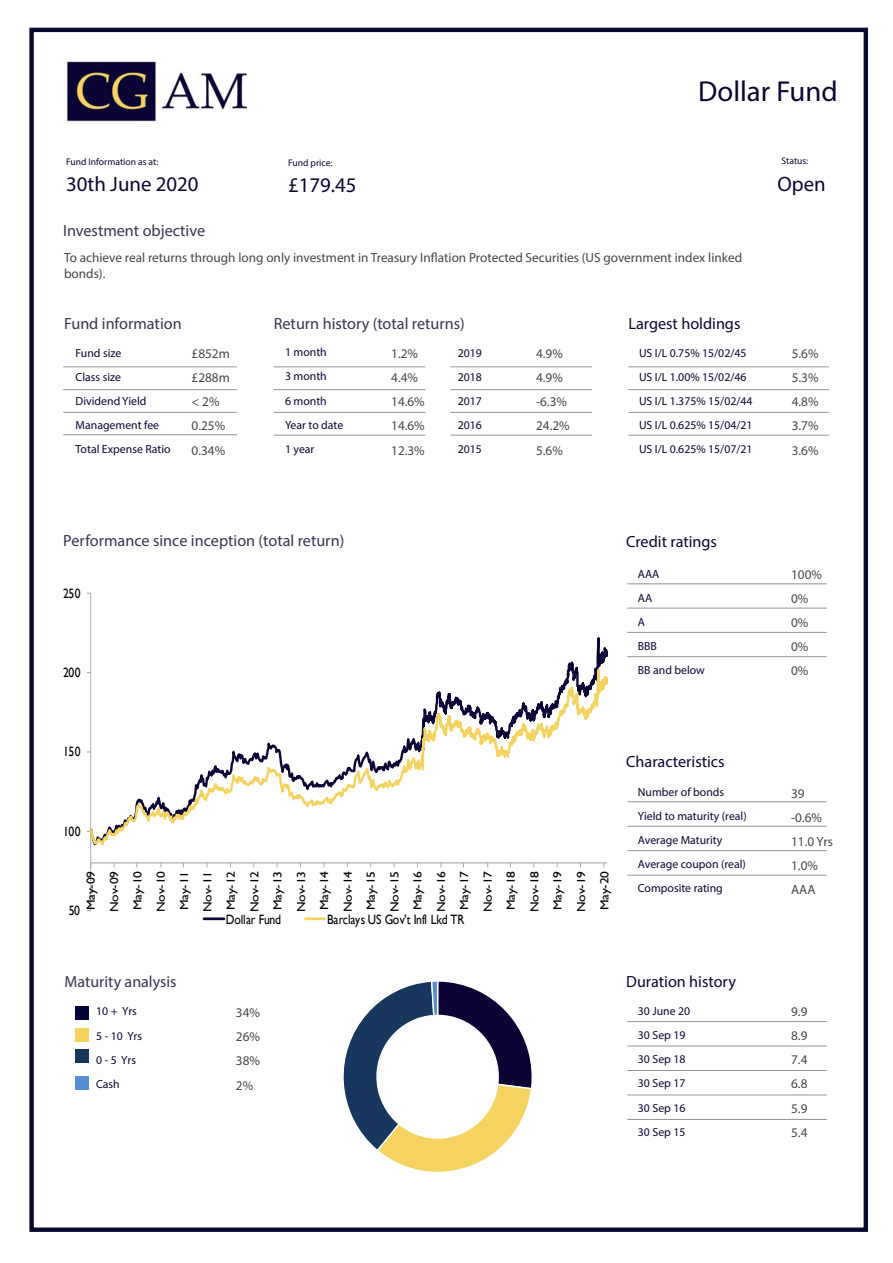
<style>
.page{position:relative;width:893px;height:1263px;background:#fff}
.page>*{position:absolute;margin:0;border:0;box-sizing:border-box;transform-origin:0 0}
.t1{font:28.95px "Myriad Pro";color:#090732}
.t2{font:20.85px "Myriad Pro";color:#090732}
.t3{font:16.2px "Myriad Pro";color:#383452}
.t4{font:16.2px "Myriad Pro";color:#090732}
.t5{font:16.05px "Myriad Pro";color:#383452}
.t6{font:13.5px "Gill Sans";letter-spacing:-.02em;color:#000;scale:.86 1}
.t7{font:13.2px/24.2px "Myriad Pro";color:#454647}
.t8{font:11.85px/24.2px "Myriad Pro";color:#090732}
.t9{font:11.85px/24.2px "Myriad Pro";color:#080731}
.t10{font:11.7px/23.4px "Gill Sans";letter-spacing:-.035em;color:#000;text-align:justify;scale:1.16 1}
.t11{font:9.6px "Myriad Pro";color:#090732}
</style>
<div class="page">
<div style="left:29px;top:28px;width:839px;height:1204px;border:4px solid #070a30"></div>
<div style="left:75px;top:1006px;width:14px;height:14px;background:#000335"></div>
<div style="left:75px;top:1027px;width:14px;height:14px;background:#f5d360"></div>
<div style="left:75px;top:1049px;width:14px;height:14px;background:#17375e"></div>
<div style="left:75px;top:1076px;width:14px;height:14px;background:#558ed5"></div>
<hr style="left:63px;top:367px;width:174px;height:1px;background:#939598">
<hr style="left:63px;top:389px;width:174px;height:1px;background:#939598">
<hr style="left:63px;top:412px;width:174px;height:1px;background:#939598">
<hr style="left:274px;top:367px;width:151px;height:1px;background:#939598">
<hr style="left:274px;top:389px;width:151px;height:1px;background:#939598">
<hr style="left:274px;top:412px;width:151px;height:1px;background:#939598">
<hr style="left:274px;top:435px;width:151px;height:1px;background:#939598">
<hr style="left:628px;top:367px;width:201px;height:1px;background:#939598">
<hr style="left:628px;top:389px;width:201px;height:1px;background:#939598">
<hr style="left:628px;top:412px;width:201px;height:1px;background:#939598">
<hr style="left:628px;top:435px;width:201px;height:1px;background:#939598">
<hr style="left:627px;top:584px;width:200px;height:1px;background:#939598">
<hr style="left:627px;top:608px;width:200px;height:1px;background:#939598">
<hr style="left:627px;top:632px;width:200px;height:1px;background:#939598">
<hr style="left:627px;top:656px;width:200px;height:1px;background:#939598">
<hr style="left:627px;top:801px;width:200px;height:1px;background:#939598">
<hr style="left:627px;top:826px;width:200px;height:1px;background:#939598">
<hr style="left:627px;top:850px;width:200px;height:1px;background:#939598">
<hr style="left:627px;top:875px;width:200px;height:1px;background:#939598">
<hr style="left:627px;top:1021px;width:200px;height:1px;background:#939598">
<hr style="left:627px;top:1046px;width:200px;height:1px;background:#939598">
<hr style="left:627px;top:1070px;width:200px;height:1px;background:#939598">
<hr style="left:627px;top:1095px;width:200px;height:1px;background:#939598">
<hr style="left:627px;top:1119px;width:200px;height:1px;background:#939598">
<hr style="left:450px;top:367px;width:142px;height:1px;background:#939598">
<hr style="left:450px;top:389px;width:142px;height:1px;background:#939598">
<hr style="left:450px;top:412px;width:142px;height:1px;background:#939598">
<hr style="left:450px;top:435px;width:142px;height:1px;background:#939598">
<img style="left:66px;top:61px;width:182px;height:61px">
<hr style="left:63px;top:434px;width:174px;height:1px;background:#939598">
<svg style="left:343px;top:981px;width:189px;height:191px"></svg>
<hr style="left:90px;top:593px;width:1px;height:318px;background:#a6a6a6">
<hr style="left:91px;top:862px;width:516px;height:1px;background:#a6a6a6">
<svg style="left:90px;top:593px;width:517px;height:257px"></svg>
<hr style="left:204px;top:917px;width:20px;height:3px;background:#0c0435">
<hr style="left:305px;top:917px;width:20px;height:3px;background:#f5d360">
<p class="t11" style="left:66px;top:156px;width:94px">Fund Information as at:</p>
<p class="t11" style="left:288px;top:157px;width:46px">Fund price:</p>
<p class="t2" style="left:66px;top:171px;width:134px">30th June 2020</p>
<p class="t2" style="left:288px;top:172px;width:70px">£179.45</p>
<p class="t3" style="left:63px;top:220px;width:144px">Investment objective</p>
<p class="t1" style="left:698px;top:74px;width:141px">Dollar Fund</p>
<p class="t11" style="left:781px;top:155px;width:28px">Status:</p>
<p class="t2" style="left:778px;top:171px;width:50px">Open</p>
<p class="t7" style="left:64px;top:250px;width:679px;line-height:16px">To achieve real returns through long only investment in Treasury Inflation Protected Securities (US government index linked bonds).</p>
<p class="t3" style="left:64px;top:313px;width:119px">Fund information</p>
<p class="t4" style="left:628px;top:313px;width:114px">Largest holdings</p>
<p class="t3" style="left:274px;top:313px;width:193px">Return history (total returns)</p>
<p class="t8" style="left:285px;top:340px;width:60px">1 month<br>3 month<br>6 month<br>Year to date<br>1 year</p>
<p class="t8" style="left:458px;top:341px;width:26px;text-align:justify">2019<br>2018<br>2017<br>2016<br>2015</p>
<p class="t8" style="left:76px;top:341px;width:96px">Fund size<br>Class size<br>Dividend Yield<br>Management fee<br>Total Expense Ratio</p>
<p class="t9" style="left:639px;top:341px;width:115px">US I/L 0.75% 15/02/45<br>US I/L 1.00% 15/02/46<br>US I/L 1.375% 15/02/44<br>US I/L 0.625% 15/04/21<br>US I/L 0.625% 15/07/21</p>
<p class="t7" style="left:391px;top:341px;width:35px">1.2%<br>4.4%<br>14.6%<br>14.6%<br>12.3%</p>
<p class="t7" style="left:536px;top:341px;width:35px">4.9%<br>4.9% -6.3%<br>24.2%<br>5.6%</p>
<p class="t7" style="left:192px;top:341px;width:40px">£852m £288m &lt; 2%<br>0.25%<br>0.34%</p>
<p class="t7" style="left:792px;top:341px;width:28px;text-align:justify">5.6% 5.3% 4.8% 3.7% 3.6%</p>
<p class="t3" style="left:63px;top:530px;width:282px">Performance since inception (total return)</p>
<p class="t6" style="left:63px;top:586px;width:22px">250</p>
<p class="t6" style="left:63px;top:665px;width:22px">200</p>
<p class="t4" style="left:626px;top:531px;width:92px">Credit ratings</p>
<p class="t8" style="left:638px;top:561px;width:69px">AAA<br>AA<br>A<br>BBB<br>BB and below</p>
<p class="t6" style="left:63px;top:744px;width:22px">150</p>
<p class="t6" style="left:63px;top:823px;width:22px">100</p>
<p class="t10" style="left:79px;top:912px;width:37px;rotate:-90deg">May-09<br>Nov-09<br>May-10<br>Nov-10<br>May-11<br>Nov-11<br>May-12<br>Nov-12<br>May-13<br>Nov-13<br>May-14<br>Nov-14<br>May-15<br>Nov-15<br>May-16<br>Nov-16<br>May-17<br>Nov-17<br>May-18<br>Nov-18<br>May-19<br>Nov-19<br>May-20</p>
<p class="t6" style="left:226px;top:911px;width:66px">Dollar Fund</p>
<p class="t6" style="left:327px;top:911px;width:161px">Barclays US Gov't Infl Lkd TR</p>
<p class="t6" style="left:69px;top:902px;width:15px">50</p>
<p class="t4" style="left:626px;top:751px;width:100px">Characteristics</p>
<p class="t8" style="left:638px;top:779px;width:110px">Number of bonds<br>Yield to maturity (real)<br>Average Maturity<br>Average coupon (real)<br>Composite rating</p>
<p class="t5" style="left:64px;top:971px;width:114px">Maturity analysis</p>
<p class="t8" style="left:96px;top:999px;width:47px">10 + Yrs<br>5 - 10 Yrs<br>0 - 5 Yrs<br>Cash</p>
<p class="t7" style="left:236px;top:1000px;width:26px;text-align:justify">34% 26% 38% 2%</p>
<p class="t4" style="left:626px;top:971px;width:111px">Duration history</p>
<p class="t8" style="left:638px;top:999px;width:54px">30 June 20<br>30 Sep 19<br>30 Sep 18<br>30 Sep 17<br>30 Sep 16<br>30 Sep 15</p>
<p class="t7" style="left:791px;top:562px;width:32px">100%<br>0%<br>0%<br>0%<br>0%</p>
<p class="t7" style="left:791px;top:781px;width:43px">39 -0.6%<br>11.0 Yrs<br>1.0%<br>AAA</p>
<p class="t7" style="left:791px;top:999px;width:18px;text-align:justify">9.9<br>8.9<br>7.4<br>6.8<br>5.9<br>5.4</p>
</div>
